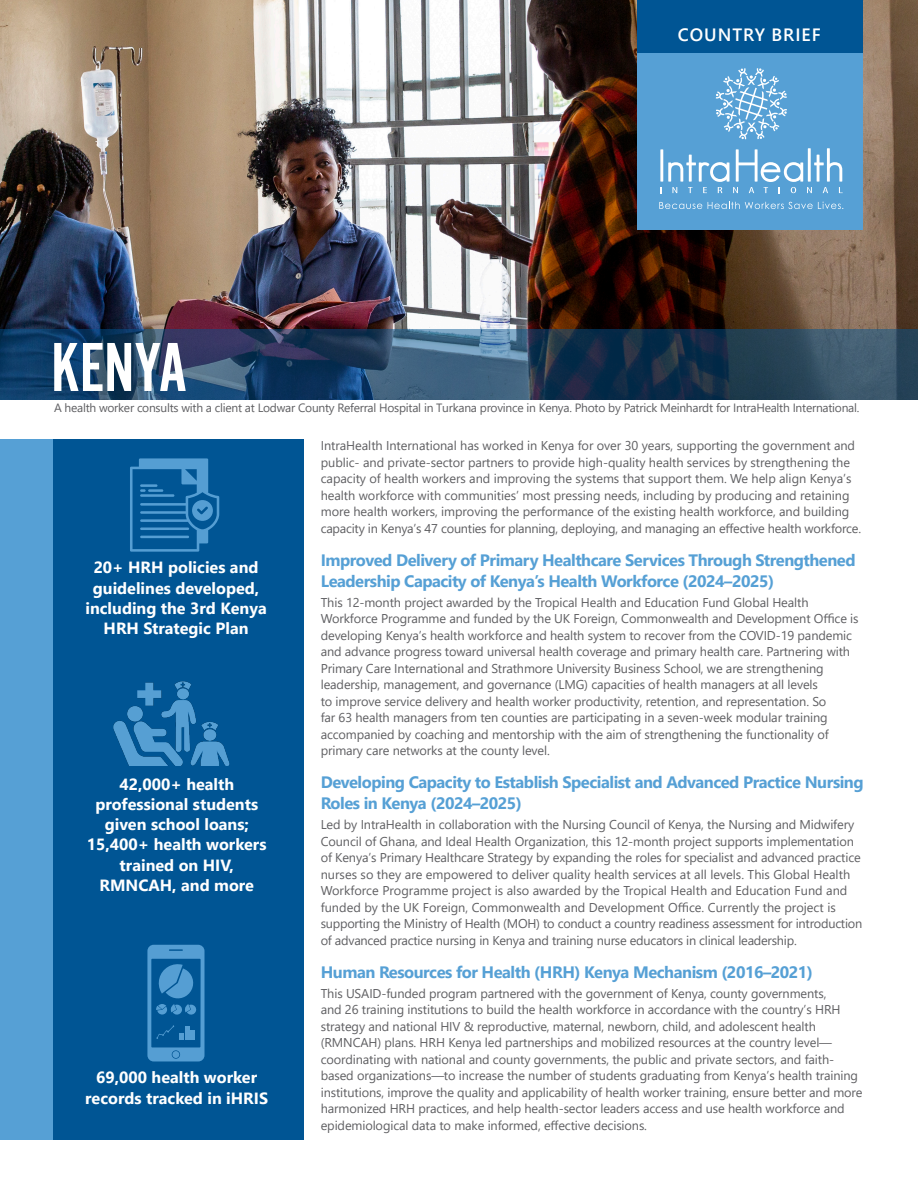
<style>
.page{position:relative;width:918px;height:1188px;background:#fff}
.page>*{position:absolute;margin:0;border:0;box-sizing:border-box;transform-origin:0 0}
.t1{font:72px "Alternate Got No 2 D";letter-spacing:-.005em;color:#fff}
.t2{font:600 17.85px "Segoe UI";letter-spacing:.055em;color:#fff}
.bullets{font:700 16.5px/21px "Segoe UI";letter-spacing:-.03em;color:#56a0d5}
.sidebar{font:700 16.2px/20.2px "Segoe UI";color:#fff;text-align:center}
.bullets-2{font:12.75px/16.5px "Segoe UI";letter-spacing:-.01em;color:#5f5f62}
.bullets-3{font:12px "Segoe UI";letter-spacing:-.02em;color:#5f5f62}
</style>
<div class="page">
<img style="left:0;top:0;width:918px;height:330px">
<div style="left:638px;top:4px;width:225px;height:225px;background:#56a0d5"></div>
<svg style="left:660px;top:148px;width:183px;height:45px"></svg>
<svg style="left:659px;top:202px;width:43px;height:7px"></svg>
<svg style="left:708px;top:202px;width:135px;height:7px"></svg>
<svg style="left:716px;top:68px;width:71px;height:71px"></svg>
<div style="left:638px;top:0;width:225px;height:52px;background:#005594"></div>
<div style="left:0;top:439px;width:303px;height:701px;background:#56a0d5"></div>
<div style="left:53px;top:439px;width:250px;height:701px;background:#005594"></div>
<img style="left:113px;top:681px;width:117px;height:85px">
<svg style="left:0;top:330px;width:918px;height:70px;background:#264564"></svg>
<svg style="left:130px;top:458px;width:89px;height:94px"></svg>
<svg style="left:147px;top:945px;width:58px;height:116px"></svg>
<p class="t1" style="left:51px;top:329px;width:138px">KENYA</p>
<p class="t2" style="left:678px;top:20px;width:144px">COUNTRY BRIEF</p>
<p class="bullets-3" style="left:54px;top:397px;width:807px">A health worker consults with a client at Lodwar County Referral Hospital in Turkana province in Kenya. Photo by Patrick Meinhardt for IntraHealth International.</p>
<p class="sidebar" style="left:85px;top:556px;width:183px">20+ HRH policies and guidelines developed, including the 3rd Kenya<br>HRH Strategic Plan</p>
<p class="sidebar" style="left:87px;top:773px;width:181px">42,000+ health professional students given school loans;<br>15,400+ health workers trained on HIV,<br>RMNCAH, and more</p>
<p class="sidebar" style="left:85px;top:1066px;width:184px">69,000 health worker records tracked in iHRIS</p>
<p class="bullets-2" style="left:321px;top:436px;width:542px">IntraHealth International has worked in Kenya for over 30 years, supporting the government and public- and private-sector partners to provide high-quality health services by strengthening the capacity of health workers and improving the systems that support them. We help align Kenya’s health workforce with communities’ most pressing needs, including by producing and retaining more health workers, improving the performance of the existing health workforce, and building capacity in Kenya’s 47 counties for planning, deploying, and managing an effective health workforce.</p>
<p class="bullets" style="left:321px;top:548px;width:536px">Improved Delivery of Primary Healthcare Services Through Strengthened<br>Leadership Capacity of Kenya’s Health Workforce (2024–2025)</p>
<p class="bullets-2" style="left:321px;top:593px;width:539px">This 12-month project awarded by the Tropical Health and Education Fund Global Health Workforce Programme and funded by the UK Foreign, Commonwealth and Development Office is developing Kenya’s health workforce and health system to recover from the COVID-19 pandemic and advance progress toward universal health coverage and primary health care. Partnering with Primary Care International and Strathmore University Business School, we are strengthening leadership, management, and governance (LMG) capacities of health managers at all levels<br>to improve service delivery and health worker productivity, retention, and representation. So<br>far 63 health managers from ten counties are participating in a seven-week modular training accompanied by coaching and mentorship with the aim of strengthening the functionality of primary care networks at the county level.</p>
<p class="bullets" style="left:321px;top:770px;width:544px">Developing Capacity to Establish Specialist and Advanced Practice Nursing<br>Roles in Kenya (2024–2025)</p>
<p class="bullets-2" style="left:321px;top:815px;width:543px">Led by IntraHealth in collaboration with the Nursing Council of Kenya, the Nursing and Midwifery Council of Ghana, and Ideal Health Organization, this 12-month project supports implementation of Kenya’s Primary Healthcare Strategy by expanding the roles for specialist and advanced practice nurses so they are empowered to deliver quality health services at all levels. This Global Health Workforce Programme project is also awarded by the Tropical Health and Education Fund and funded by the UK Foreign, Commonwealth and Development Office. Currently the project is supporting the Ministry of Health (MOH) to conduct a country readiness assessment for introduction of advanced practice nursing in Kenya and training nurse educators in clinical leadership.</p>
<p class="bullets" style="left:321px;top:960px;width:494px">Human Resources for Health (HRH) Kenya Mechanism (2016–2021)</p>
<p class="bullets-2" style="left:321px;top:984px;width:543px">This USAID-funded program partnered with the government of Kenya, county governments,<br>and 26 training institutions to build the health workforce in accordance with the country’s HRH strategy and national HIV &amp; reproductive, maternal, newborn, child, and adolescent health (RMNCAH) plans. HRH Kenya led partnerships and mobilized resources at the country level— coordinating with national and county governments, the public and private sectors, and faith&shy;based organizations—to increase the number of students graduating from Kenya’s health training institutions, improve the quality and applicability of health worker training, ensure better and more harmonized HRH practices, and help health-sector leaders access and use health workforce and epidemiological data to make informed, effective decisions.</p>
</div>
